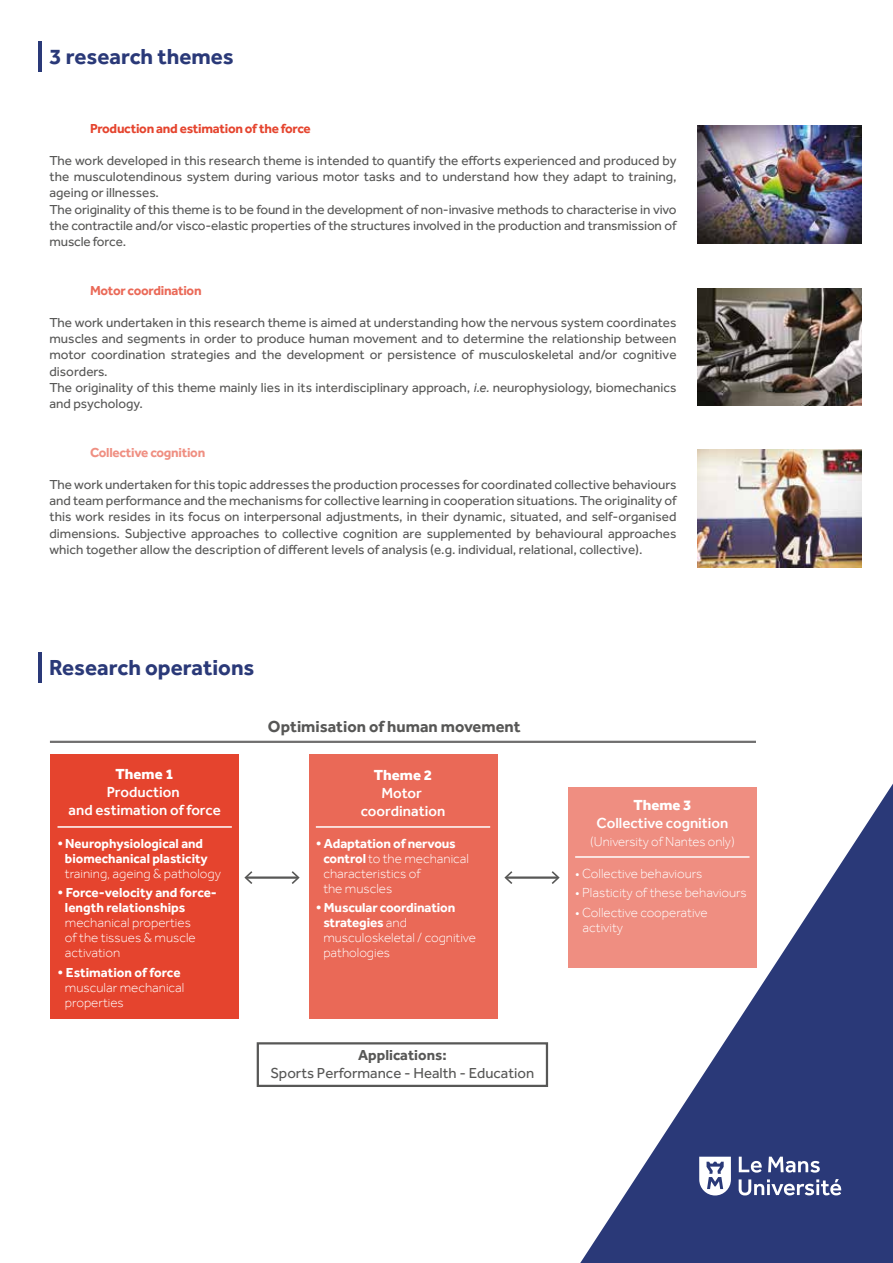
<style>
.page{position:relative;width:893px;height:1263px;background:#fff}
.page>*{position:absolute;margin:0;border:0;box-sizing:border-box;transform-origin:0 0}
.t1{font:700 22.5px "Effra";color:#2a3978}
.t2{font:700 16.5px "Effra";color:#575756}
.t3{font:500 15px/18px "Effra";color:#fff;text-align:center}
.t4{font:15px "Effra";color:#575756}
.t5{font:800 15px "Effra";color:#fff}
.t6{font:700 15px "Effra";color:#575756}
.t7{font:13.5px/16.2px "Effra";color:#575756}
.t8{font:300 13.5px/15px "Effra";color:#fff}
.t9{font:700 13.5px/15px "Effra";color:#fff;text-align:center}
.t10{font:700 13.5px "Effra";letter-spacing:-.02em;color:#e5442e}
.t11{font:700 13.5px "Effra";letter-spacing:-.02em;color:rgb(229 68 46/.6)}
.t12{font:700 13.5px "Effra";letter-spacing:-.02em;color:rgb(229 68 46/.8)}
.s1{font-style:italic}
.s2{font-weight:700}
</style>
<div class="page">
<hr style="left:39px;top:41px;width:3px;height:30px;background:#2a3978">
<hr style="left:39px;top:652px;width:3px;height:30px;background:#2a3978">
<img style="left:698px;top:126px;width:163px;height:117px">
<img style="left:698px;top:288px;width:163px;height:118px">
<img style="left:698px;top:450px;width:163px;height:118px">
<hr style="left:50px;top:741px;width:706px;height:2px;background:#706f6f">
<hr style="left:246px;top:876px;width:52px;height:3px;background:#575756">
<svg style="left:244px;top:871px;width:8px;height:13px"></svg>
<svg style="left:292px;top:871px;width:8px;height:13px"></svg>
<div style="left:51px;top:754px;width:188px;height:265px;background:#e5442e"></div>
<hr style="left:58px;top:826px;width:174px;height:2px;background:#fff">
<div style="left:309px;top:754px;width:188px;height:265px;background:#ea6957"></div>
<hr style="left:316px;top:826px;width:174px;height:2px;background:#fff">
<div style="left:568px;top:787px;width:188px;height:181px;background:#ef8e81"></div>
<hr style="left:575px;top:856px;width:174px;height:2px;background:#fff">
<hr style="left:506px;top:876px;width:52px;height:3px;background:#575756">
<svg style="left:504px;top:871px;width:8px;height:13px"></svg>
<svg style="left:552px;top:871px;width:8px;height:13px"></svg>
<svg style="left:580px;top:784px;width:313px;height:479px"></svg>
<div style="left:257px;top:1042px;width:291px;height:45px;border:2px solid #575756"></div>
<svg style="left:739px;top:1157px;width:23px;height:15px"></svg>
<svg style="left:768px;top:1157px;width:52px;height:15px"></svg>
<svg style="left:739px;top:1179px;width:102px;height:16px"></svg>
<svg style="left:699px;top:1157px;width:32px;height:38px"></svg>
<h1 class="t1" style="left:50px;top:43px;width:186px">3 research themes</h1>
<p class="t10" style="left:90px;top:120px;width:222px">Production and estimation of the force</p>
<p class="t7" style="left:50px;top:152px;width:629px">The work developed in this research theme is intended to quantify the efforts experienced and produced by the musculotendinous system during various motor tasks and to understand how they adapt to training, ageing or illnesses.<br>The originality of this theme is to be found in the development of non-invasive methods to characterise in vivo the contractile and/or visco-elastic properties of the structures involved in the production and transmission of muscle force.</p>
<p class="t12" style="left:90px;top:282px;width:113px">Motor coordination</p>
<p class="t7" style="left:50px;top:314px;width:629px">The work undertaken in this research theme is aimed at understanding how the nervous system coordinates muscles and segments in order to produce human movement and to determine the relationship between motor coordination strategies and the development or persistence of musculoskeletal and/or cognitive disorders.<br>The originality of this theme mainly lies in its interdisciplinary approach, <span class="s1">i.e.</span> neurophysiology, biomechanics and psychology.</p>
<p class="t11" style="left:90px;top:444px;width:117px">Collective cognition</p>
<p class="t7" style="left:50px;top:476px;width:629px;text-align:justify">The work undertaken for this topic addresses the production processes for coordinated collective behaviours and team performance and the mechanisms for collective learning in cooperation situations. The originality of this work resides in its focus on interpersonal adjustments, in their dynamic, situated, and self-organised dimensions. Subjective approaches to collective cognition are supplemented by behavioural approaches which together allow the description of different levels of analysis (e.g. individual, relational, collective).</p>
<h1 class="t1" style="left:49px;top:653px;width:207px">Research operations</h1>
<p class="t5" style="left:116px;top:765px;width:60px">Theme 1</p>
<p class="t3" style="left:69px;top:783px;width:154px">Production<br>and estimation of force</p>
<p class="t9" style="left:57px;top:836px;width:152px">• Neurophysiological and biomechanical plasticity</p>
<p class="t8" style="left:65px;top:866px;width:158px">training, ageing &amp; pathology</p>
<p class="t9" style="left:65px;top:885px;width:153px;text-align:left;text-indent:-8px">• Force-velocity and force&shy;length relationships</p>
<p class="t8" style="left:65px;top:915px;width:132px">mechanical properties of the tissues &amp; muscle activation</p>
<p class="t9" style="left:57px;top:965px;width:125px">• Estimation of force</p>
<p class="t8" style="left:65px;top:980px;width:121px">muscular mechanical properties</p>
<p class="t2" style="left:268px;top:716px;width:254px">Optimisation of human movement</p>
<p class="t5" style="left:374px;top:765px;width:60px">Theme 2</p>
<p class="t3" style="left:361px;top:783px;width:86px">Motor coordination</p>
<p class="t8" style="left:323px;top:836px;width:147px;text-indent:-8px"><span class="s2">• Adaptation of nervous control</span> to the mechanical characteristics of<br>the muscles</p>
<p class="t8" style="left:323px;top:900px;width:154px;text-indent:-8px"><span class="s2">• Muscular coordination strategies</span> and musculoskeletal / cognitive pathologies</p>
<p class="t6" style="left:358px;top:1046px;width:90px">Applications:</p>
<p class="t4" style="left:271px;top:1064px;width:265px">Sports Performance - Health - Education</p>
<p class="t5" style="left:633px;top:795px;width:60px">Theme 3</p>
<p class="t3" style="left:596px;top:813px;width:134px">Collective cognition</p>
<p class="t8" style="left:590px;top:833px;width:146px">(University of Nantes only)</p>
<p class="t8" style="left:575px;top:866px;width:129px">• Collective behaviours</p>
<p class="t8" style="left:575px;top:885px;width:173px">• Plasticity of these behaviours</p>
<p class="t8" style="left:583px;top:905px;width:127px;text-indent:-8px">• Collective cooperative activity</p>
</div>
